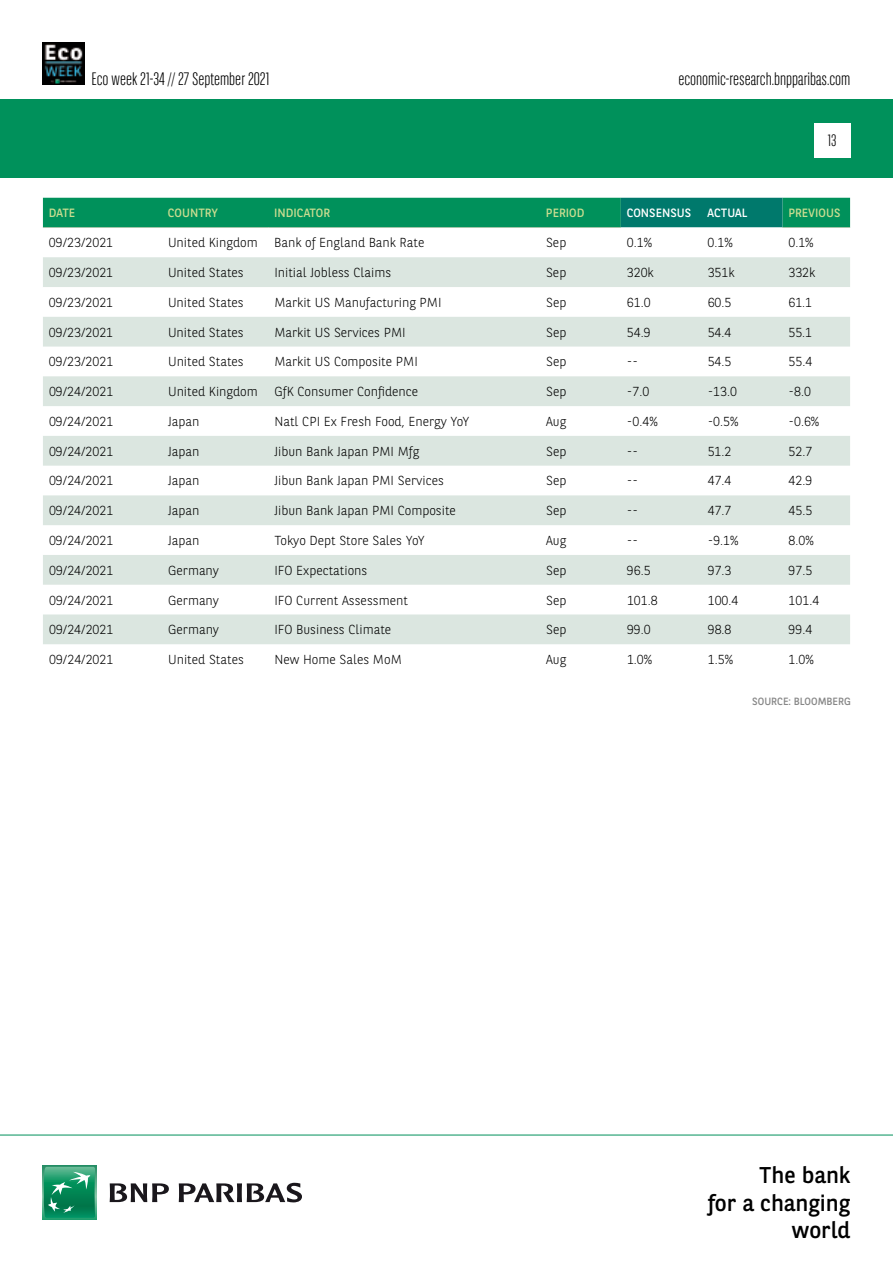
<style>
.page{position:relative;width:893px;height:1263px;background:#fff}
.page>*{position:absolute;margin:0;border:0;box-sizing:border-box;transform-origin:0 0}
.t1{font:22.8px/27.3px "BNPP Sans";color:#000;text-align:right}
.t2{font:300 18px "BNPP Sans Condensed";color:#000}
.t3{font:300 16.5px "BNPP Sans Condensed";color:#000}
.t4{font:300 13.05px "BNPP Sans";color:#000}
.t5{font:12px "BNPP Sans";color:#c9dc90}
.t6{font:12px "BNPP Sans";color:#fff}
.t7{font:10.5px "BNPP Sans";color:#878787}
</style>
<div class="page">
<div style="left:1px;top:99px;width:892px;height:78px;background:#00915b"></div>
<svg style="left:43px;top:1166px;width:53px;height:53px"></svg>
<svg style="left:44px;top:1167px;width:51px;height:51px;background:#26996e"></svg>
<svg style="left:110px;top:1183px;width:59px;height:19px"></svg>
<svg style="left:179px;top:1183px;width:123px;height:19px"></svg>
<hr style="left:0;top:1135px;width:893px;height:1px;background:#00915b">
<div style="left:814px;top:123px;width:36px;height:34px;background:#fff"></div>
<img style="left:43px;top:43px;width:42px;height:42px">
<svg style="left:43px;top:198px;width:807px;height:29px;background:#008c5e"></svg>
<svg style="left:43px;top:257px;width:807px;height:387px;fill:#dbe6e0"></svg>
<hr style="left:43px;top:227px;width:119px;height:1px;background:#a2c5a9">
<hr style="left:162px;top:227px;width:106px;height:1px;background:#a2c5a9">
<hr style="left:268px;top:227px;width:272px;height:1px;background:#a2c5a9">
<hr style="left:540px;top:227px;width:81px;height:1px;background:#a2c5a9">
<hr style="left:782px;top:227px;width:68px;height:1px;background:#a2c5a9">
<h2 class="t2" style="left:91px;top:67px;width:179px">Eco week 21-34 // 27 September 2021</h2>
<h2 class="t2" style="left:678px;top:67px;width:174px">economic-research.bnpparibas.com</h2>
<p class="t3" style="left:828px;top:130px;width:10px">13</p>
<p class="t5" style="left:49px;top:205px;width:28px">DATE</p>
<p class="t5" style="left:168px;top:205px;width:52px">COUNTRY</p>
<p class="t5" style="left:274px;top:205px;width:57px">INDICATOR</p>
<p class="t5" style="left:546px;top:205px;width:40px">PERIOD</p>
<p class="t6" style="left:627px;top:205px;width:66px">CONSENSUS</p>
<p class="t6" style="left:708px;top:205px;width:41px">ACTUAL</p>
<p class="t5" style="left:788px;top:205px;width:54px">PREVIOUS</p>
<p class="t4" style="left:49px;top:234px;width:66px">09/23/2021</p>
<p class="t4" style="left:168px;top:234px;width:91px">United Kingdom</p>
<p class="t4" style="left:274px;top:234px;width:152px">Bank of England Bank Rate</p>
<p class="t4" style="left:546px;top:234px;width:22px">Sep</p>
<p class="t4" style="left:627px;top:234px;width:27px">0.1%</p>
<p class="t4" style="left:708px;top:234px;width:27px">0.1%</p>
<p class="t4" style="left:788px;top:234px;width:27px">0.1%</p>
<p class="t4" style="left:49px;top:264px;width:66px">09/23/2021</p>
<p class="t4" style="left:168px;top:264px;width:77px">United States</p>
<p class="t4" style="left:274px;top:264px;width:118px">Initial Jobless Claims</p>
<p class="t4" style="left:546px;top:264px;width:22px">Sep</p>
<p class="t4" style="left:627px;top:264px;width:28px">320k</p>
<p class="t4" style="left:708px;top:264px;width:28px">351k</p>
<p class="t4" style="left:788px;top:264px;width:28px">332k</p>
<p class="t4" style="left:49px;top:293px;width:66px">09/23/2021</p>
<p class="t4" style="left:168px;top:293px;width:77px">United States</p>
<p class="t4" style="left:274px;top:293px;width:169px">Markit US Manufacturing PMI</p>
<p class="t4" style="left:546px;top:293px;width:22px">Sep</p>
<p class="t4" style="left:627px;top:293px;width:25px">61.0</p>
<p class="t4" style="left:708px;top:293px;width:25px">60.5</p>
<p class="t4" style="left:788px;top:293px;width:25px">61.1</p>
<p class="t4" style="left:49px;top:323px;width:66px">09/23/2021</p>
<p class="t4" style="left:168px;top:323px;width:77px">United States</p>
<p class="t4" style="left:274px;top:323px;width:133px">Markit US Services PMI</p>
<p class="t4" style="left:546px;top:323px;width:22px">Sep</p>
<p class="t4" style="left:627px;top:323px;width:25px">54.9</p>
<p class="t4" style="left:708px;top:323px;width:25px">54.4</p>
<p class="t4" style="left:788px;top:323px;width:25px">55.1</p>
<p class="t4" style="left:49px;top:353px;width:66px">09/23/2021</p>
<p class="t4" style="left:168px;top:353px;width:77px">United States</p>
<p class="t4" style="left:274px;top:353px;width:145px">Markit US Composite PMI</p>
<p class="t4" style="left:546px;top:353px;width:22px">Sep</p>
<p class="t4" style="left:627px;top:353px;width:13px">--</p>
<p class="t4" style="left:708px;top:353px;width:25px">54.5</p>
<p class="t4" style="left:788px;top:353px;width:25px">55.4</p>
<p class="t4" style="left:49px;top:383px;width:66px">09/24/2021</p>
<p class="t4" style="left:168px;top:383px;width:91px">United Kingdom</p>
<p class="t4" style="left:274px;top:383px;width:145px">GfK Consumer Confidence</p>
<p class="t4" style="left:546px;top:383px;width:22px">Sep</p>
<p class="t4" style="left:627px;top:383px;width:24px">-7.0</p>
<p class="t4" style="left:708px;top:383px;width:31px">-13.0</p>
<p class="t4" style="left:788px;top:383px;width:24px">-8.0</p>
<p class="t4" style="left:49px;top:412px;width:66px">09/24/2021</p>
<p class="t4" style="left:168px;top:412px;width:33px">Japan</p>
<p class="t4" style="left:274px;top:412px;width:197px">Natl CPI Ex Fresh Food, Energy YoY</p>
<p class="t4" style="left:546px;top:412px;width:22px">Aug</p>
<p class="t4" style="left:627px;top:412px;width:32px">-0.4%</p>
<p class="t4" style="left:708px;top:412px;width:32px">-0.5%</p>
<p class="t4" style="left:788px;top:412px;width:32px">-0.6%</p>
<p class="t4" style="left:49px;top:442px;width:66px">09/24/2021</p>
<p class="t4" style="left:168px;top:442px;width:33px">Japan</p>
<p class="t4" style="left:274px;top:442px;width:146px">Jibun Bank Japan PMI Mfg</p>
<p class="t4" style="left:546px;top:442px;width:22px">Sep</p>
<p class="t4" style="left:627px;top:442px;width:13px">--</p>
<p class="t4" style="left:708px;top:442px;width:25px">51.2</p>
<p class="t4" style="left:788px;top:442px;width:25px">52.7</p>
<p class="t4" style="left:49px;top:472px;width:66px">09/24/2021</p>
<p class="t4" style="left:168px;top:472px;width:33px">Japan</p>
<p class="t4" style="left:274px;top:472px;width:171px">Jibun Bank Japan PMI Services</p>
<p class="t4" style="left:546px;top:472px;width:22px">Sep</p>
<p class="t4" style="left:627px;top:472px;width:13px">--</p>
<p class="t4" style="left:708px;top:472px;width:25px">47.4</p>
<p class="t4" style="left:788px;top:472px;width:25px">42.9</p>
<p class="t4" style="left:49px;top:502px;width:66px">09/24/2021</p>
<p class="t4" style="left:168px;top:502px;width:33px">Japan</p>
<p class="t4" style="left:274px;top:502px;width:183px">Jibun Bank Japan PMI Composite</p>
<p class="t4" style="left:546px;top:502px;width:22px">Sep</p>
<p class="t4" style="left:627px;top:502px;width:13px">--</p>
<p class="t4" style="left:708px;top:502px;width:25px">47.7</p>
<p class="t4" style="left:788px;top:502px;width:25px">45.5</p>
<p class="t4" style="left:49px;top:532px;width:66px">09/24/2021</p>
<p class="t4" style="left:168px;top:532px;width:33px">Japan</p>
<p class="t4" style="left:274px;top:532px;width:152px">Tokyo Dept Store Sales YoY</p>
<p class="t4" style="left:546px;top:532px;width:22px">Aug</p>
<p class="t4" style="left:627px;top:532px;width:13px">--</p>
<p class="t4" style="left:708px;top:532px;width:32px">-9.1%</p>
<p class="t4" style="left:789px;top:532px;width:27px">8.0%</p>
<p class="t4" style="left:49px;top:561px;width:66px">09/24/2021</p>
<p class="t4" style="left:168px;top:561px;width:52px">Germany</p>
<p class="t4" style="left:274px;top:561px;width:95px">IFO Expectations</p>
<p class="t4" style="left:546px;top:561px;width:22px">Sep</p>
<p class="t4" style="left:627px;top:561px;width:25px">96.5</p>
<p class="t4" style="left:708px;top:561px;width:25px">97.3</p>
<p class="t4" style="left:789px;top:561px;width:25px">97.5</p>
<p class="t4" style="left:49px;top:591px;width:66px">09/24/2021</p>
<p class="t4" style="left:168px;top:591px;width:52px">Germany</p>
<p class="t4" style="left:274px;top:591px;width:135px">IFO Current Assessment</p>
<p class="t4" style="left:546px;top:591px;width:22px">Sep</p>
<p class="t4" style="left:627px;top:591px;width:32px">101.8</p>
<p class="t4" style="left:708px;top:591px;width:32px">100.4</p>
<p class="t4" style="left:789px;top:591px;width:32px">101.4</p>
<p class="t4" style="left:49px;top:621px;width:66px">09/24/2021</p>
<p class="t4" style="left:168px;top:621px;width:52px">Germany</p>
<p class="t4" style="left:274px;top:621px;width:118px">IFO Business Climate</p>
<p class="t4" style="left:546px;top:621px;width:22px">Sep</p>
<p class="t4" style="left:627px;top:621px;width:25px">99.0</p>
<p class="t4" style="left:708px;top:621px;width:25px">98.8</p>
<p class="t4" style="left:789px;top:621px;width:25px">99.4</p>
<p class="t4" style="left:49px;top:651px;width:66px">09/24/2021</p>
<p class="t4" style="left:168px;top:651px;width:77px">United States</p>
<p class="t4" style="left:274px;top:651px;width:129px">New Home Sales MoM</p>
<p class="t4" style="left:546px;top:651px;width:22px">Aug</p>
<p class="t4" style="left:627px;top:651px;width:27px">1.0%</p>
<p class="t4" style="left:708px;top:651px;width:27px">1.5%</p>
<p class="t4" style="left:789px;top:651px;width:27px">1.0%</p>
<p class="t7" style="left:752px;top:694px;width:100px">SOURCE: BLOOMBERG</p>
<h1 class="t1" style="left:708px;top:1161px;width:144px">The bank<br>for a changing world</h1>
</div>
